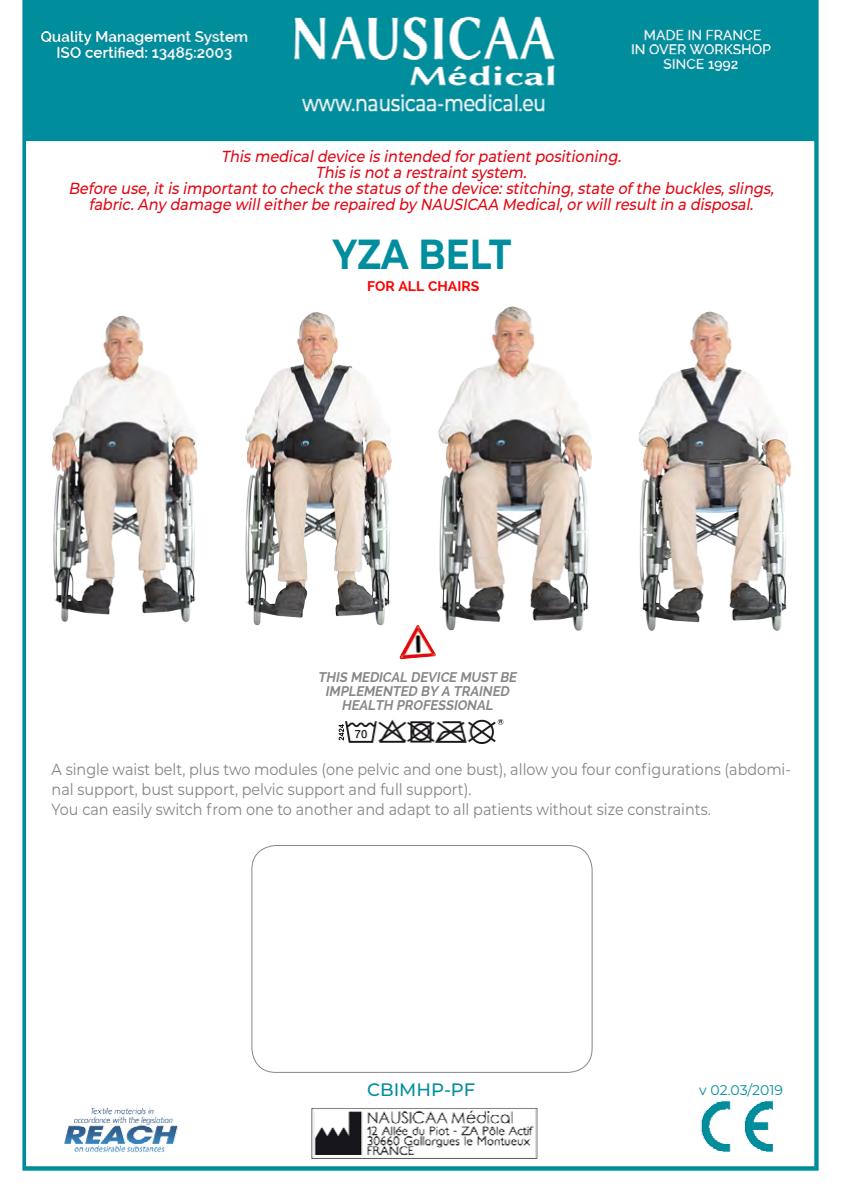
<style>
.page{position:relative;width:842px;height:1191px;background:#fff}
.page>*{position:absolute;margin:0;border:0;box-sizing:border-box;transform-origin:0 0}
.t1{font:700 42px "Montserrat";color:#008e9e;scale:.85 1}
.t2{font:500 18px "Montserrat";color:#008e9e}
.t3{font:italic 500 16px/16px "Montserrat";color:#e30613;text-align:center;scale:.9 1}
.t4{font:16px/20px "Montserrat";color:#858286;scale:.9 1}
.t5{font:italic 700 14px/14px "Raleway";color:#878787;text-align:center;scale:.92 1}
.t6{font:700 14px "Raleway";color:#f00}
.t7{font:14px "Montserrat";color:#008e9e}
</style>
<div class="page">
<img style="left:22px;top:0;width:797px;height:1171px">
<div style="left:251px;top:845px;width:342px;height:227px;border:1px solid #878787;border-radius:24px"></div>
<img style="left:400px;top:625px;width:36px;height:34px">
<div style="left:339px;top:718px;width:164px;height:27px;background:#fff"></div>
<img style="left:339px;top:719px;width:164px;height:25px">
<img style="left:34px;top:305px;width:182px;height:327px">
<img style="left:430px;top:301px;width:171px;height:339px">
<img style="left:224px;top:299px;width:193px;height:335px">
<img style="left:619px;top:300px;width:187px;height:339px">
<p class="t3" style="left:68px;top:147px;width:789px">This medicaldevice is intended forpatientpositioning.<br>This is nota restraintsystem.<br>Before use,itis importantto check the status ofthe device:stitching,state ofthe buckles,slings, fabric.Any damage willeitherbe repaired by NAUSICAA Medical,orwillresultin a disposal.</p>
<h1 class="t1" style="left:333px;top:224px;width:211px">YZA BELT</h1>
<p class="t6" style="left:367px;top:278px;width:114px">FOR ALL CHAIRS</p>
<p class="t5" style="left:318px;top:670px;width:220px">THIS MEDICAL DEVICE MUST BE<br>IMPLEMENTED BY A TRAINED<br>HEALTH PROFESSIONAL</p>
<p class="t4" style="left:52px;top:759px;width:823px">A single waist belt, plus two modules (one pelvic and one bust), allow you four configurations (abdomi&shy;nal support, bust support, pelvic support and full support).<br>You can easily switch from one to another and adapt to all patients without size constraints.</p>
<p class="t2" style="left:367px;top:1077px;width:110px">CBIMHP-PF</p>
<p class="t7" style="left:699px;top:1080px;width:85px">v 02.03/2019</p>
</div>
